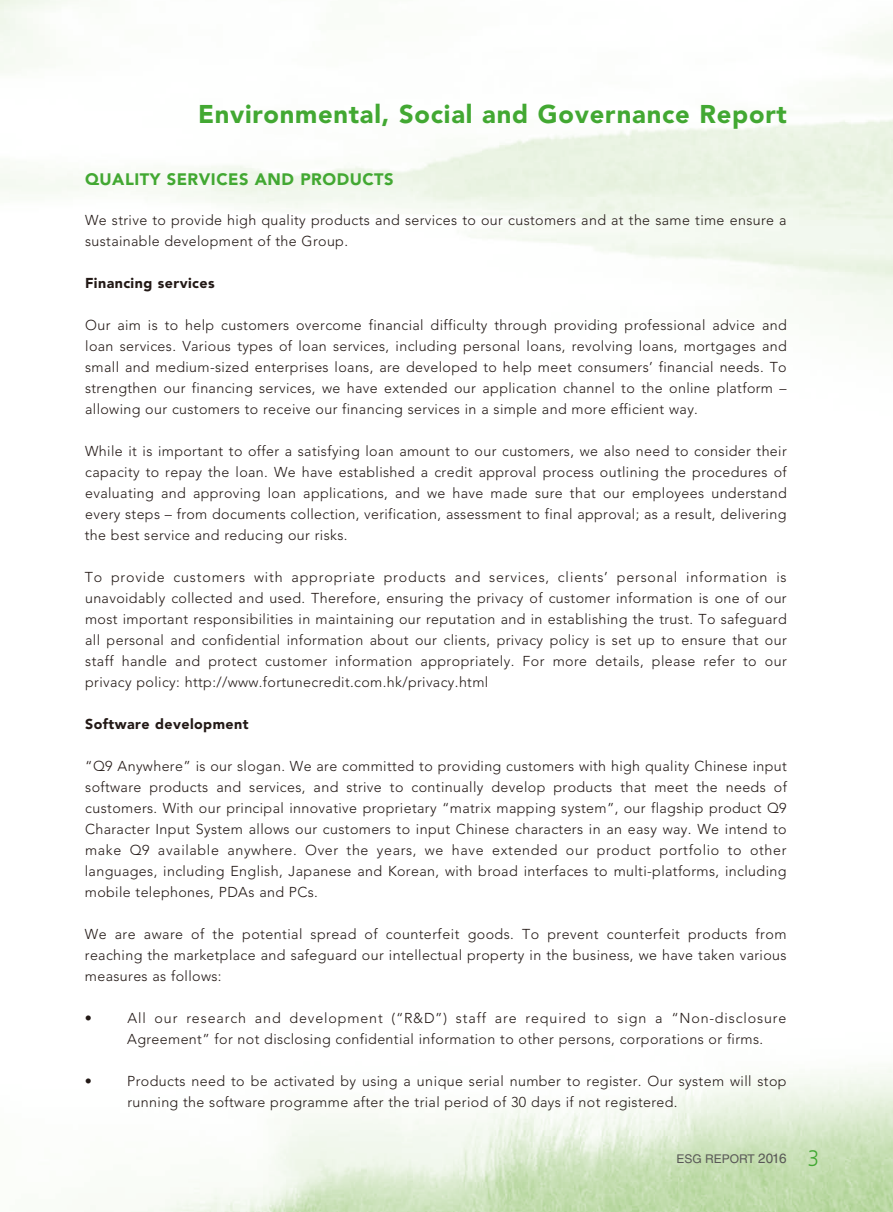
<style>
.page{position:relative;width:893px;height:1212px;background:#fff}
.page>*{position:absolute;margin:0;border:0;box-sizing:border-box;transform-origin:0 0}
.t1{font:900 25.5px "Avenir LT Std";letter-spacing:.03em;color:#42a832}
.t2{font:900 16.5px "Avenir LT Std";letter-spacing:.03em;color:#42a832}
.t3{font:300 14.25px/21px "Avenir LT Std";letter-spacing:.025em;color:#231916;text-align:justify}
.t4{font:900 14.25px "Avenir LT Std";letter-spacing:.03em;color:#231916}
.t5{font:12px "Helvetica LT Std";color:#595857}
.s1{font-size:13.5px}
.s2{font-family:"Frutiger LT Std";font-weight:300;font-size:22.5px;color:#42a832}
</style>
<div class="page">
<img style="left:0;top:0;width:893px;height:1212px">
<h1 class="t1" style="left:198px;top:99px;width:590px">Environmental, Social and Governance Report</h1>
<p class="t2" style="left:85px;top:169px;width:310px">QUALITY SERVICES AND PRODUCTS</p>
<p class="t3" style="left:85px;top:209px;width:703px">We strive to provide high quality products and services to our customers and at the same time ensure a sustainable development of the Group.</p>
<p class="t4" style="left:85px;top:274px;width:131px">Financing services</p>
<p class="t3" style="left:85px;top:314px;width:703px">Our aim is to help customers overcome financial difficulty through providing professional advice and loan services. Various types of loan services, including personal loans, revolving loans, mortgages and small and medium-sized enterprises loans, are developed to help meet consumers’ financial needs. To strengthen our financing services, we have extended our application channel to the online platform – allowing our customers to receive our financing services in a simple and more efficient way.</p>
<p class="t3" style="left:85px;top:440px;width:703px">While it is important to offer a satisfying loan amount to our customers, we also need to consider their capacity to repay the loan. We have established a credit approval process outlining the procedures of evaluating and approving loan applications, and we have made sure that our employees understand every steps – from documents collection, verification, assessment to final approval; as a result, delivering the best service and reducing our risks.</p>
<p class="t3" style="left:85px;top:566px;width:704px">To provide customers with appropriate products and services, clients’ personal information is unavoidably collected and used. Therefore, ensuring the privacy of customer information is one of our most important responsibilities in maintaining our reputation and in establishing the trust. To safeguard all personal and confidential information about our clients, privacy policy is set up to ensure that our staff handle and protect customer information appropriately. For more details, please refer to our privacy policy: http://www.fortunecredit.com.hk/privacy.html</p>
<p class="t4" style="left:85px;top:715px;width:165px">Software development</p>
<p class="t3" style="left:85px;top:755px;width:704px">“Q9 Anywhere” is our slogan. We are committed to providing customers with high quality Chinese input software products and services, and strive to continually develop products that meet the needs of customers. With our principal innovative proprietary “matrix mapping system”, our flagship product Q9<br>Character Input System allows our customers to input Chinese characters in an easy way. We intend to make Q9 available anywhere. Over the years, we have extended our product portfolio to other languages, including English, Japanese and Korean, with broad interfaces to multi-platforms, including mobile telephones, PDAs and PCs.</p>
<p class="t3" style="left:85px;top:923px;width:703px">We are aware of the potential spread of counterfeit goods. To prevent counterfeit products from reaching the marketplace and safeguard our intellectual property in the business, we have taken various measures as follows:</p>
<p class="t3" style="left:85px;top:1007px;width:9px">•</p>
<p class="t3" style="left:127px;top:1007px;width:661px">All our research and development (“R&amp;D”) staff are required to sign a “Non-disclosure<br>Agreement” for not disclosing confidential information to other persons, corporations or firms.</p>
<p class="t3" style="left:85px;top:1070px;width:9px">•</p>
<p class="t3" style="left:127px;top:1070px;width:661px">Products need to be activated by using a unique serial number to register. Our system will stop running the software programme after the trial period of 30 days if not registered.</p>
<p class="t5" style="left:676px;top:1152px;width:144px">ESG REPORT <span class="s1">2016</span> <span class="s2">3</span></p>
</div>
